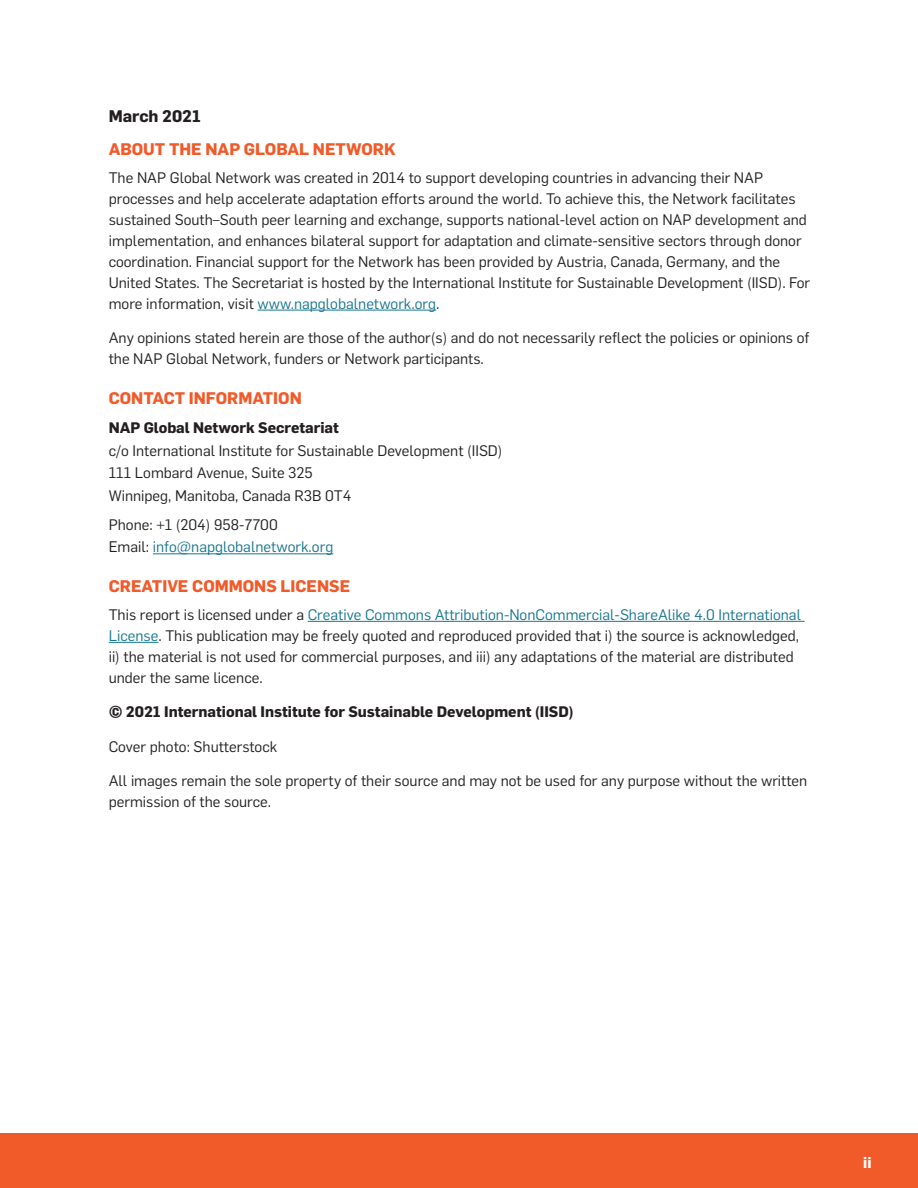
<style>
.page{position:relative;width:918px;height:1188px;background:#fff}
.page>*{position:absolute;margin:0;border:0;box-sizing:border-box;transform-origin:0 0}
.t1{font:700 16.5px "Flama";color:#f15a29}
.t2{font:700 16.5px "Flama";color:#231f20}
.t3{font:15px/21px "Flama";color:#231f20}
.t4{font:700 15px "Flama";color:#231f20}
.t5{font:700 15px "Flama";color:#fff}
.s1{color:#17768f}
</style>
<div class="page">
<div style="left:0;top:1133px;width:918px;height:55px;background:#f15a29"></div>
<hr style="left:258px;top:310px;width:178px;height:1px;background:#17768f">
<hr style="left:153px;top:553px;width:180px;height:1px;background:#17768f">
<hr style="left:308px;top:621px;width:497px;height:1px;background:#17768f">
<hr style="left:109px;top:642px;width:49px;height:1px;background:#17768f">
<p class="t2" style="left:109px;top:104px;width:94px">March 2021</p>
<p class="t1" style="left:109px;top:137px;width:288px">ABOUT THE NAP GLOBAL NETWORK</p>
<p class="t3" style="left:109px;top:166px;width:703px">The NAP Global Network was created in 2014 to support developing countries in advancing their NAP processes and help accelerate adaptation efforts around the world. To achieve this, the Network facilitates sustained South–South peer learning and exchange, supports national-level action on NAP development and implementation, and enhances bilateral support for adaptation and climate-sensitive sectors through donor coordination. Financial support for the Network has been provided by Austria, Canada, Germany, and the United States. The Secretariat is hosted by the International Institute for Sustainable Development (IISD). For more information, visit <span class="s1">www.napglobalnetwork.org</span>.</p>
<p class="t3" style="left:109px;top:326px;width:702px">Any opinions stated herein are those of the author(s) and do not necessarily reflect the policies or opinions of the NAP Global Network, funders or Network participants.</p>
<p class="t1" style="left:109px;top:386px;width:195px">CONTACT INFORMATION</p>
<p class="t4" style="left:109px;top:417px;width:232px">NAP Global Network Secretariat</p>
<p class="t3" style="left:109px;top:438px;width:395px;line-height:22.5px">c/o International Institute for Sustainable Development (IISD)<br>111 Lombard Avenue, Suite 325<br>Winnipeg, Manitoba, Canada R3B 0T4</p>
<p class="t3" style="left:109px;top:512px;width:226px;line-height:22.5px">Phone: +1 (204) 958-7700<br>Email: <span class="s1">info@napglobalnetwork.org</span></p>
<p class="t1" style="left:109px;top:574px;width:243px">CREATIVE COMMONS LICENSE</p>
<p class="t3" style="left:109px;top:603px;width:694px">This report is licensed under a <span class="s1">Creative Commons Attribution-NonCommercial-ShareAlike 4.0 International License</span>. This publication may be freely quoted and reproduced provided that i) the source is acknowledged, ii) the material is not used for commercial purposes, and iii) any adaptations of the material are distributed under the same licence.</p>
<p class="t4" style="left:109px;top:701px;width:467px">© 2021 International Institute for Sustainable Development (IISD)</p>
<p class="t3" style="left:109px;top:735px;width:170px">Cover photo: Shutterstock</p>
<p class="t3" style="left:109px;top:770px;width:700px">All images remain the sole property of their source and may not be used for any purpose without the written permission of the source.</p>
<p class="t5" style="left:863px;top:1152px;width:10px">ii</p>
</div>
